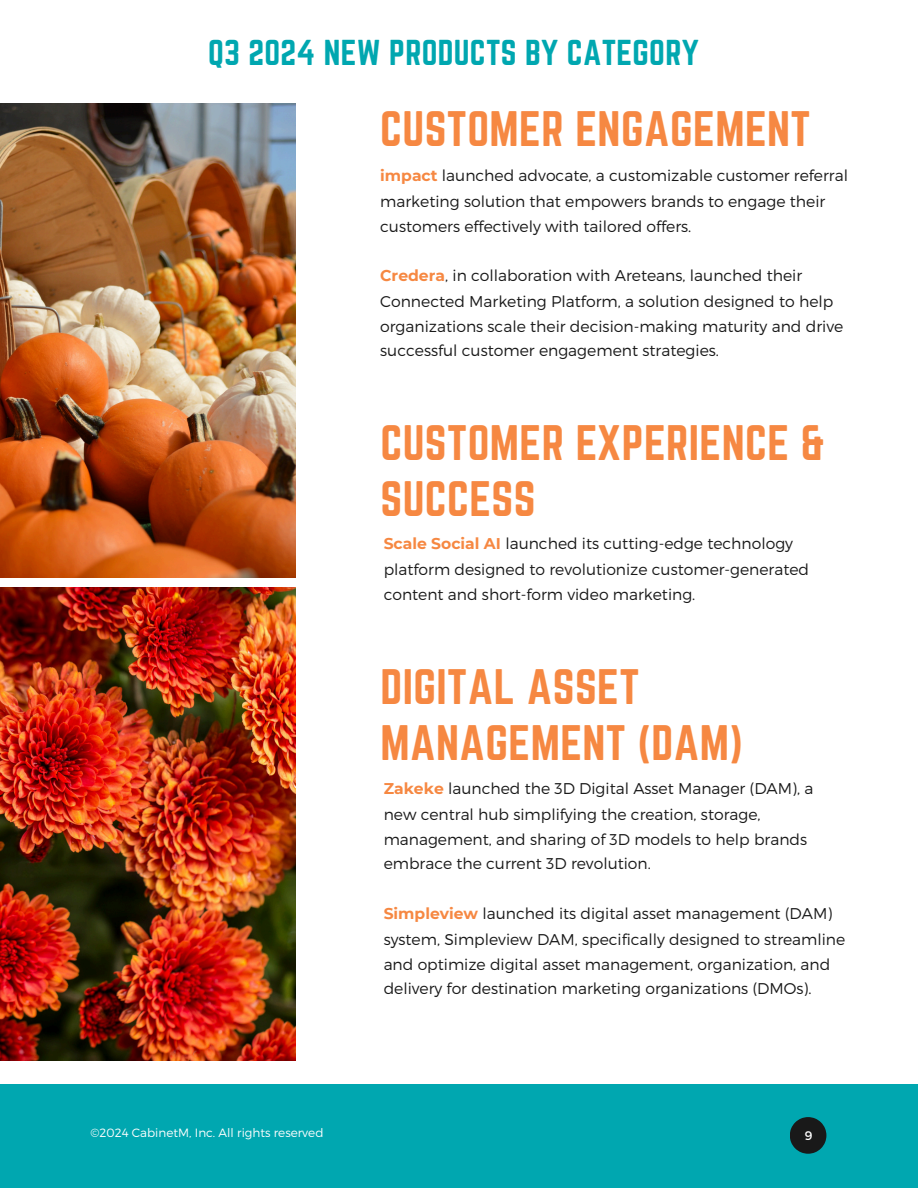
<style>
.page{position:relative;width:918px;height:1188px;background:#fff}
.page>*{position:absolute;margin:0;border:0;box-sizing:border-box;transform-origin:0 0}
.t1{font:43.65px/56.1px "Norwester";letter-spacing:.01em;color:#f68842}
.t2{font:31.5px "Norwester";letter-spacing:.01em;color:#00a7b0}
.t3{font:300 15.6px/25.2px "Montserrat";color:#191919}
.t4{font:12.45px "Montserrat";color:#fff}
.t5{font:300 12px "Montserrat";color:#fff}
.s1{font-weight:700;color:#f68842}
</style>
<div class="page">
<img style="left:0;top:104px;width:296px;height:474px">
<img style="left:0;top:588px;width:296px;height:472px">
<div style="left:0;top:1085px;width:918px;height:103px;background:#00a7b0"></div>
<svg style="left:790px;top:1117px;width:36px;height:37px"></svg>
<h3 class="t2" style="left:208px;top:33px;width:492px">Q3 2024 NEW PRODUCTS BY CATEGORY</h3>
<h3 class="t1" style="left:380px;top:101px;width:432px">CUSTOMER ENGAGEMENT</h3>
<h1 class="t3" style="left:380px;top:162px;width:469px"><span class="s1">impact</span> launched advocate, a customizable customer referral marketing solution that empowers brands to engage their customers effectively with tailored offers.</h1>
<h3 class="t3" style="left:380px;top:262px;width:465px"><span class="s1">Credera</span>, in collaboration with Areteans, launched their Connected Marketing Platform, a solution designed to help organizations scale their decision-making maturity and drive successful customer engagement strategies.</h3>
<h1 class="t1" style="left:381px;top:414px;width:447px">CUSTOMER EXPERIENCE &amp;<br>SUCCESS</h1>
<h3 class="t3" style="left:384px;top:530px;width:427px"><span class="s1">Scale Social AI</span> launched its cutting-edge technology platform designed to revolutionize customer-generated content and short-form video marketing.</h3>
<h3 class="t1" style="left:381px;top:659px;width:364px">DIGITAL ASSET<br>MANAGEMENT (DAM)</h3>
<p class="t3" style="left:384px;top:775px;width:431px"><span class="s1">Zakeke</span> launched the 3D Digital Asset Manager (DAM), a new central hub simplifying the creation, storage, management, and sharing of 3D models to help brands embrace the current 3D revolution.</p>
<p class="t3" style="left:384px;top:900px;width:463px"><span class="s1">Simpleview</span> launched its digital asset management (DAM) system, Simpleview DAM, specifically designed to streamline and optimize digital asset management, organization, and delivery for destination marketing organizations (DMOs).</p>
<h2 class="t5" style="left:90px;top:1125px;width:235px">©2024 CabinetM, Inc. All rights reserved</h2>
<h1 class="t4" style="left:805px;top:1127px;width:9px">9</h1>
</div>
